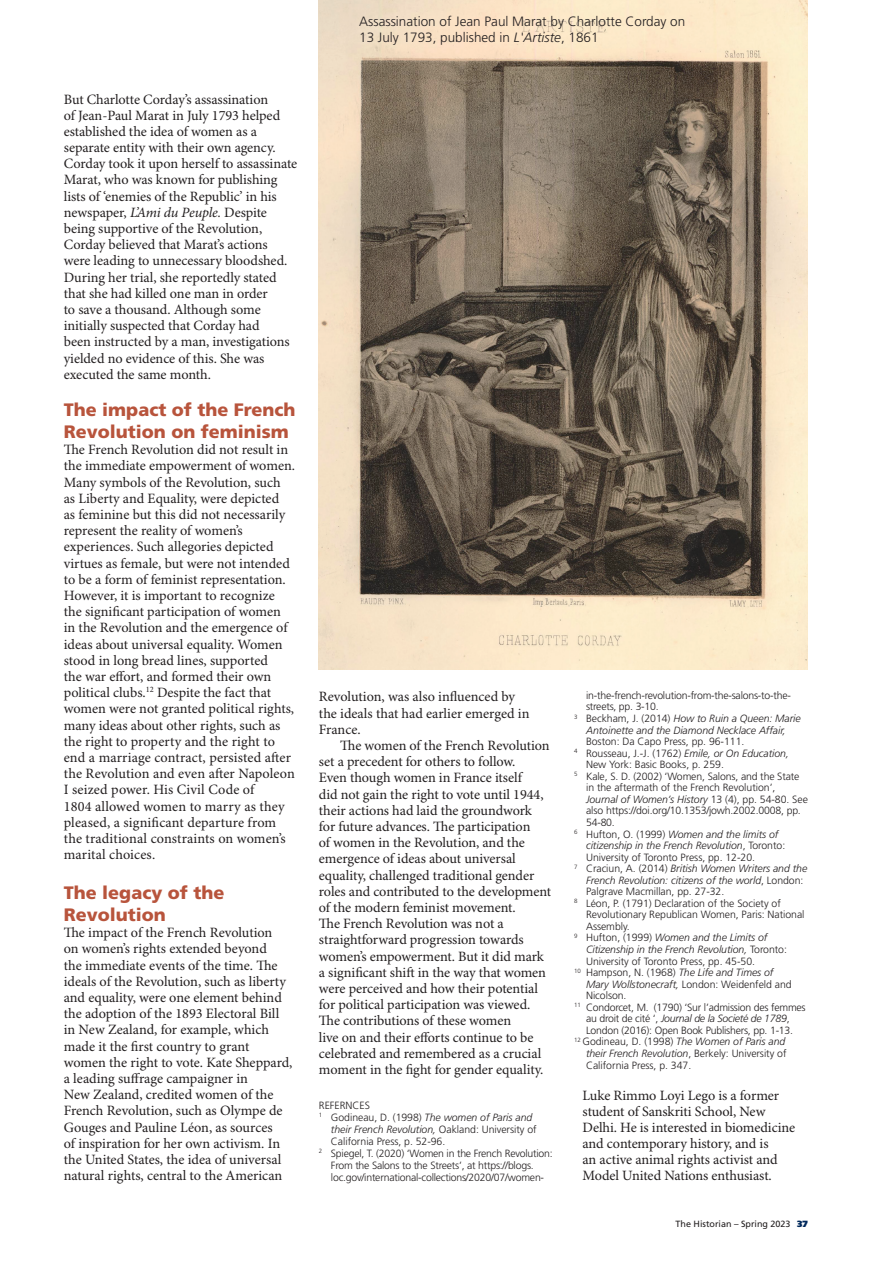
<style>
.page{position:relative;width:893px;height:1263px;background:#fff}
.page>*{position:absolute;margin:0;border:0;box-sizing:border-box;transform-origin:0 0}
.Haz_header_red{font:900 18px/21.6px "Frutiger LT Std";color:#b8543c}
.Haz_body_text_1st_pa{font:14.25px/16.2px "Minion Pro";letter-spacing:-.005em;color:#231f20}
.Haz_Body_text{font:14.25px/16.2px "Minion Pro";letter-spacing:-.005em;color:#231f20}
.Haz_Body_text_2{font:300 13.5px/16.2px "Frutiger LT Std";color:#231f20}
.Haz_Reference{font:300 10.5px/11.6px "Frutiger LT Std";letter-spacing:-.015em;color:#231f20}
.Haz_Reference-2{font:italic 300 10.5px/11.6px "Frutiger LT Std";letter-spacing:-.005em;color:#231f20}
.t1{font:9px "Frutiger LT Std";color:#231f20}
.s1{font-style:italic}
.s2{font-style:normal}
.s3{font-weight:900;color:#00295c}
</style>
<div class="page">
<img style="left:319px;top:0;width:489px;height:670px">
<p class="Haz_body_text_1st_pa" style="left:64px;top:92px;width:235px">But Charlotte Corday’s assassination<br>of Jean-Paul Marat in July 1793 helped established the idea of women as a separate entity with their own agency.<br>Corday took it upon herself to assassinate Marat, who was known for publishing lists of ‘enemies of the Republic’ in his newspaper, <span class="s1">L’Ami du Peuple.</span> Despite being supportive of the Revolution, Corday believed that Marat’s actions were leading to unnecessary bloodshed.<br>During her trial, she reportedly stated that she had killed one man in order<br>to save a thousand. Although some initially suspected that Corday had<br>been instructed by a man, investigations yielded no evidence of this. She was executed the same month.</p>
<p class="Haz_header_red" style="left:64px;top:399px;width:233px">The impact of the French<br>Revolution on feminism</p>
<p class="Haz_body_text_1st_pa" style="left:64px;top:442px;width:233px">The French Revolution did not result in the immediate empowerment of women.<br>Many symbols of the Revolution, such as Liberty and Equality, were depicted<br>as feminine but this did not necessarily represent the reality of women’s experiences. Such allegories depicted virtues as female, but were not intended to be a form of feminist representation.<br>However, it is important to recognize the significant participation of women in the Revolution and the emergence of ideas about universal equality. Women stood in long bread lines, supported<br>the war effort, and formed their own political clubs.<sup>12</sup> Despite the fact that women were not granted political rights, many ideas about other rights, such as the right to property and the right to end a marriage contract, persisted after the Revolution and even after Napoleon I seized power. His Civil Code of<br>1804 allowed women to marry as they pleased, a significant departure from the traditional constraints on women’s marital choices.</p>
<p class="Haz_header_red" style="left:64px;top:882px;width:162px">The legacy of the<br>Revolution</p>
<p class="Haz_body_text_1st_pa" style="left:64px;top:925px;width:230px">The impact of the French Revolution<br>on women’s rights extended beyond<br>the immediate events of the time. The ideals of the Revolution, such as liberty and equality, were one element behind the adoption of the 1893 Electoral Bill in New Zealand, for example, which made it the first country to grant women the right to vote. Kate Sheppard, a leading suffrage campaigner in<br>New Zealand, credited women of the French Revolution, such as Olympe de Gouges and Pauline Léon, as sources<br>of inspiration for her own activism. In the United States, the idea of universal natural rights, central to the American</p>
<p class="Haz_Body_text_2" style="left:359px;top:13px;width:328px">Assassination of Jean Paul Marat by Charlotte Corday on<br>13 July 1793, published in <span class="s1">L'Artiste</span>, 1861</p>
<p class="Haz_body_text_1st_pa" style="left:319px;top:689px;width:212px">Revolution, was also influenced by the ideals that had earlier emerged in<br>France.</p>
<p class="Haz_Body_text" style="left:319px;top:738px;width:234px;text-indent:21px">The women of the French Revolution set a precedent for others to follow.<br>Even though women in France itself<br>did not gain the right to vote until 1944, their actions had laid the groundwork for future advances. The participation<br>of women in the Revolution, and the emergence of ideas about universal equality, challenged traditional gender roles and contributed to the development of the modern feminist movement.<br>The French Revolution was not a straightforward progression towards women’s empowerment. But it did mark a significant shift in the way that women were perceived and how their potential for political participation was viewed.<br>The contributions of these women<br>live on and their efforts continue to be celebrated and remembered as a crucial moment in the fight for gender equality.</p>
<p class="Haz_Reference" style="left:319px;top:1099px;width:53px">REFERNCES</p>
<p class="Haz_Reference" style="left:331px;top:1111px;width:207px;line-height:12px;text-indent:-12px"><sup>1</sup> Godineau, D. (1998) <span class="s1">The women of Paris and their French Revolution,</span> Oakland: University of<br>California Press, p. 52-96.</p>
<p class="Haz_Reference" style="left:331px;top:1147px;width:223px;line-height:12px;text-indent:-12px"><sup>2</sup> Spiegel, T. (2020) ‘Women in the French Revolution:<br>From the Salons to the Streets’, at https://blogs. loc.gov/international-collections/2020/07/women-</p>
<p class="Haz_Reference" style="left:586px;top:690px;width:206px">in-the-french-revolution-from-the-salons-to-the&shy;streets, pp. 3-10.</p>
<p class="Haz_Reference-2" style="left:586px;top:713px;width:216px;text-indent:-12px"><sup>3</sup> <span class="s2">Beckham, J. (2014)</span> How to Ruin a Queen: Marie<br>Antoinette and the Diamond Necklace Affair,<br><span class="s2">Boston: Da Capo Press, pp. 96-111.</span></p>
<p class="Haz_Reference" style="left:586px;top:747px;width:204px;text-indent:-12px"><sup>4</sup> Rousseau, J.-J. (1762) <span class="s1">Emile, or On Education,<br></span>New York: Basic Books, p. 259.</p>
<p class="Haz_Reference" style="left:586px;top:770px;width:223px;text-indent:-12px"><sup>5</sup> Kale, S. D. (2002) ‘Women, Salons, and the State in the aftermath of the French Revolution’, <span class="s1">Journal of Women’s History</span> 13 (4), pp. 54-80. See also https://doi.org/10.1353/jowh.2002.0008, pp.<br>54-80.</p>
<p class="Haz_Reference" style="left:586px;top:828px;width:201px;text-indent:-12px"><sup>6</sup> Hufton, O. (1999) <span class="s1">Women and the limits of citizenship in the French Revolution</span>, Toronto:<br>University of Toronto Press, pp. 12-20.</p>
<p class="Haz_Reference-2" style="left:586px;top:863px;width:223px;text-indent:-12px"><sup>7</sup> <span class="s2">Craciun, A. (2014)</span> British Women Writers and the<br>French Revolution: citizens of the world<span class="s2">, London:<br>Palgrave Macmillan, pp. 27-32.</span></p>
<p class="Haz_Reference" style="left:586px;top:897px;width:220px;text-indent:-12px"><sup>8</sup> Léon, P. (1791) Declaration of the Society of<br>Revolutionary Republican Women, Paris: National<br>Assembly.</p>
<p class="Haz_Reference" style="left:586px;top:932px;width:202px;text-indent:-12px"><sup>9</sup> Hufton, (1999) <span class="s1">Women and the Limits of<br>Citizenship in the French Revolution,</span> Toronto:<br>University of Toronto Press, pp. 45-50.</p>
<p class="Haz_Reference" style="left:586px;top:967px;width:207px;text-indent:-12px"><sup>10</sup> Hampson, N. (1968) <span class="s1">The Life and Times of<br>Mary Wollstonecraft,</span> London: Weidenfeld and<br>Nicolson.</p>
<p class="Haz_Reference" style="left:574px;top:1001px;width:233px;text-align:center"><sup>11</sup> Condorcet, M. (1790) ‘Sur l’admission des femmes au droit de cité ‘, <span class="s1">Journal de la Societé de 1789</span>,<br>London (2016): Open Book Publishers, pp. 1-13.</p>
<p class="Haz_Reference" style="left:586px;top:1036px;width:202px;text-indent:-12px"><sup>12</sup> Godineau, D. (1998) <span class="s1">The Women of Paris and their French Revolution</span>, Berkely: University of<br>California Press, p. 347.</p>
<p class="Haz_body_text_1st_pa" style="left:583px;top:1088px;width:214px">Luke Rimmo Loyi Lego is a former student of Sanskriti School, New Delhi. He is interested in biomedicine and contemporary history, and is<br>an active animal rights activist and Model United Nations enthusiast.</p>
<p class="t1" style="left:676px;top:1218px;width:134px">The Historian – Spring 2023 <span class="s3">37</span></p>
</div>
